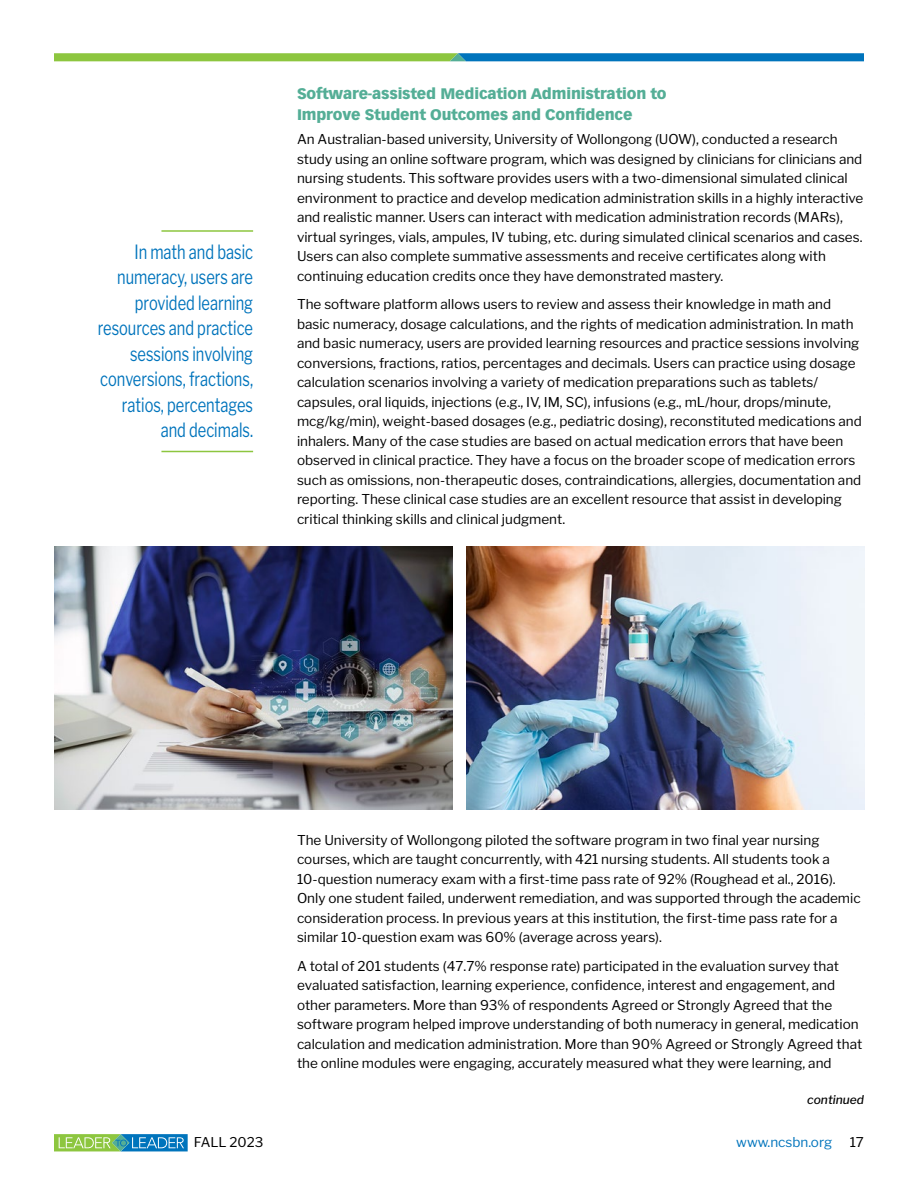
<style>
.page{position:relative;width:918px;height:1188px;background:#fff}
.page>*{position:absolute;margin:0;border:0;box-sizing:border-box;transform-origin:0 0}
.t1{font:19.5px/25.5px "Libre Franklin";color:#0074bc;text-align:right;scale:.75 1}
.t2{font:900 15px/21px "Vectora LT Std";letter-spacing:-.01em;color:#54ae96}
.t3{font:13.5px/19.5px "Libre Franklin";color:#000}
.t4{font:13.5px "Libre Franklin";color:#0074bc}
.t5{font:13.35px "Libre Franklin";color:#000}
.t6{font:italic 500 12px "Libre Franklin";color:#000}
</style>
<div class="page">
<svg style="left:54px;top:1134px;width:134px;height:17px;background:#62ac93"></svg>
<svg style="left:54px;top:53px;width:810px;height:8px;background:#4c9f81"></svg>
<img style="left:466px;top:546px;width:398px;height:264px">
<img style="left:54px;top:546px;width:398px;height:264px">
<hr style="left:161px;top:230px;width:92px;height:2px;background:#8dc63f">
<hr style="left:161px;top:451px;width:92px;height:1px;background:#8dc63f">
<h1 class="t1" style="left:98px;top:239px;width:209px">In math and basic numeracy, users are provided learning resources and practice sessions involving conversions, fractions, ratios, percentages and decimals.</h1>
<p class="t2" style="left:297px;top:83px;width:371px">Software-assisted Medication Administration to<br>Improve Student Outcomes and Confidence</p>
<p class="t3" style="left:297px;top:130px;width:568px">An Australian-based university, University of Wollongong (UOW), conducted a research study using an online software program, which was designed by clinicians for clinicians and nursing students. This software provides users with a two-dimensional simulated clinical environment to practice and develop medication administration skills in a highly interactive and realistic manner. Users can interact with medication administration records (MARs), virtual syringes, vials, ampules, IV tubing, etc. during simulated clinical scenarios and cases.<br>Users can also complete summative assessments and receive certificates along with continuing education credits once they have demonstrated mastery.</p>
<p class="t3" style="left:297px;top:295px;width:566px">The software platform allows users to review and assess their knowledge in math and basic numeracy, dosage calculations, and the rights of medication administration. In math and basic numeracy, users are provided learning resources and practice sessions involving conversions, fractions, ratios, percentages and decimals. Users can practice using dosage calculation scenarios involving a variety of medication preparations such as tablets/ capsules, oral liquids, injections (e.g., IV, IM, SC), infusions (e.g., mL/hour, drops/minute, mcg/kg/min), weight-based dosages (e.g., pediatric dosing), reconstituted medications and inhalers. Many of the case studies are based on actual medication errors that have been observed in clinical practice. They have a focus on the broader scope of medication errors such as omissions, non-therapeutic doses, contraindications, allergies, documentation and reporting. These clinical case studies are an excellent resource that assist in developing critical thinking skills and clinical judgment.</p>
<p class="t3" style="left:297px;top:830px;width:565px">The University of Wollongong piloted the software program in two final year nursing courses, which are taught concurrently, with 421 nursing students. All students took a 10-question numeracy exam with a first-time pass rate of 92% (Roughead et al., 2016).<br>Only one student failed, underwent remediation, and was supported through the academic consideration process. In previous years at this institution, the first-time pass rate for a similar 10-question exam was 60% (average across years).</p>
<p class="t3" style="left:297px;top:956px;width:567px">A total of 201 students (47.7% response rate) participated in the evaluation survey that evaluated satisfaction, learning experience, confidence, interest and engagement, and other parameters. More than 93% of respondents Agreed or Strongly Agreed that the software program helped improve understanding of both numeracy in general, medication calculation and medication administration. More than 90% Agreed or Strongly Agreed that the online modules were engaging, accurately measured what they were learning, and</p>
<p class="t6" style="left:807px;top:1093px;width:58px">continued</p>
<p class="t5" style="left:194px;top:1135px;width:71px">FALL 2023</p>
<p class="t4" style="left:736px;top:1134px;width:98px">www.ncsbn.org</p>
<p class="t5" style="left:850px;top:1135px;width:16px">17</p>
</div>
